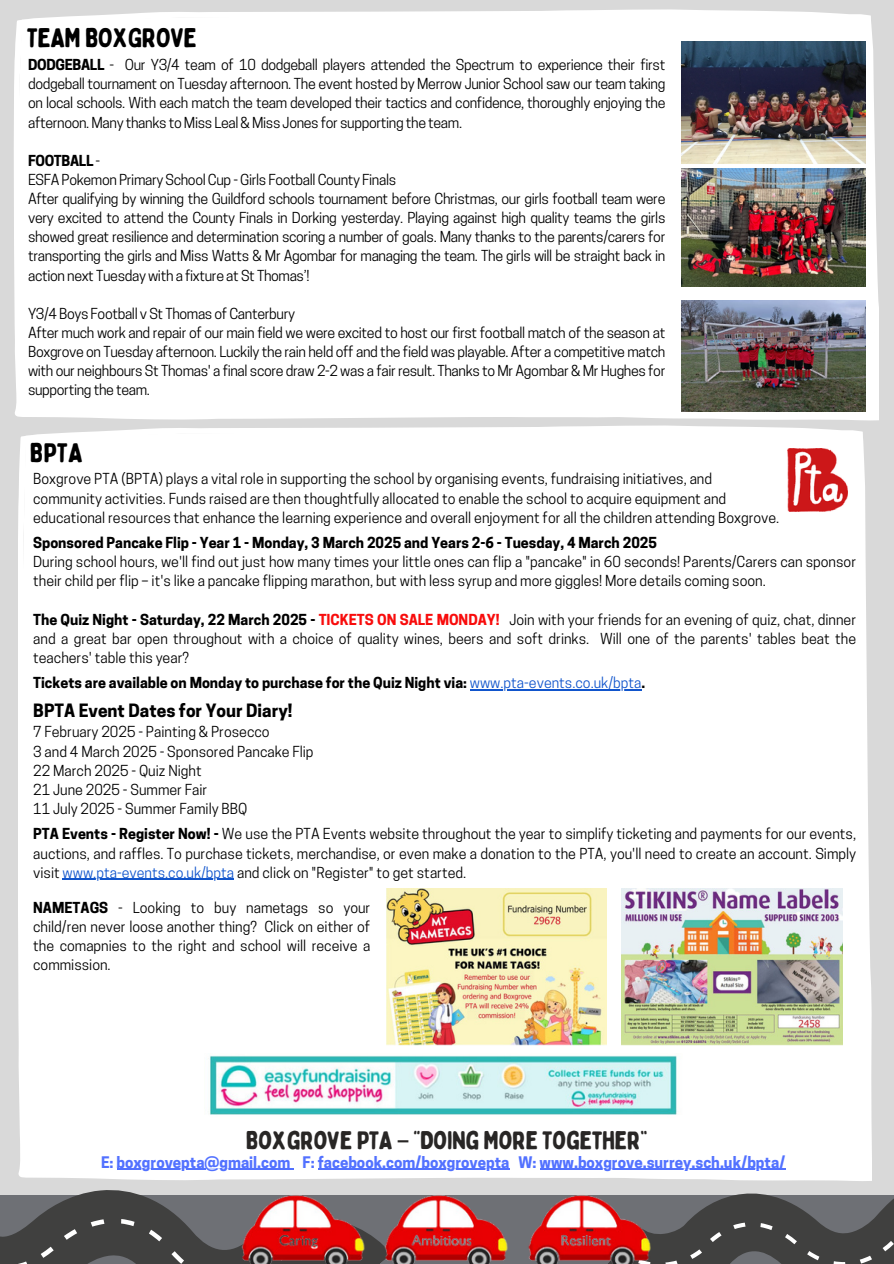
<style>
.page{position:relative;width:894px;height:1264px;background:#fff}
.page>*{position:absolute;margin:0;border:0;box-sizing:border-box;transform-origin:0 0}
.t1{font:27px "Bobby Jones Soft";color:#000}
.t2{font:26.85px "Bobby Jones Soft";letter-spacing:-.025em;color:#000}
.t3{font:25.5px "Bobby Jones Soft";letter-spacing:-.025em;color:#282625}
.t4{font:700 17.25px "Cooper Hewitt";color:#000}
.t5{font:700 15px "Cooper Hewitt";color:#5271ff}
.t6{font:14.25px/19.2px "Cooper Hewitt";color:#000;text-align:justify}
.t7{font:700 14.25px "Cooper Hewitt";color:#000}
.t8{font:14.25px "Cooper Hewitt";letter-spacing:-.025em;color:#000}
.t9{font:700 14.25px "Cooper Hewitt";letter-spacing:-.025em;color:#000}
.s1{font-weight:700}
.s2{font-weight:400}
.s3{font-weight:700;color:#f80c0c}
.s4{font-weight:400;color:#15c}
.s5{color:#15c}
.s6{font-family:"Noto Sans Gurmukhi"}
</style>
<div class="page">
<div style="left:0;top:0;width:893px;height:1263px;background:#d9d9d9"></div>
<svg style="left:0;top:1190px;width:228px;height:73px;background:#585959"></svg>
<svg style="left:665px;top:1002px;width:228px;height:261px"></svg>
<img style="left:228px;top:1195px;width:437px;height:68px">
<div style="left:14px;top:9px;width:864px;height:411px;background:#fff"></div>
<img style="left:681px;top:41px;width:184px;height:123px">
<img style="left:681px;top:168px;width:184px;height:118px">
<div style="left:18px;top:425px;width:853px;height:756px;background:#fff"></div>
<img style="left:205px;top:1053px;width:477px;height:65px">
<hr style="left:469px;top:689px;width:172px;height:1px;background:#15c">
<hr style="left:63px;top:878px;width:171px;height:1px;background:#15c">
<img style="left:786px;top:448px;width:61px;height:63px">
<img style="left:621px;top:888px;width:221px;height:157px">
<img style="left:386px;top:888px;width:220px;height:157px">
<img style="left:681px;top:300px;width:184px;height:112px">
<hr style="left:117px;top:1168px;width:173px;height:1px;background:#5271ff">
<hr style="left:317px;top:1168px;width:192px;height:1px;background:#5271ff">
<hr style="left:539px;top:1168px;width:246px;height:1px;background:#5271ff">
<p class="t2" style="left:27px;top:21px;width:171px">TEAM BOXGROVE</p>
<p class="t6" style="left:28px;top:57px;width:638px"><span class="s1">DODGEBALL</span> - Our Y3/4 team of 10 dodgeball players attended the Spectrum to experience their first dodgeball tournament on Tuesday afternoon. The event hosted by Merrow Junior School saw our team taking on local schools. With each match the team developed their tactics and confidence, thoroughly enjoying the afternoon. Many thanks to Miss Leal &amp; Miss Jones for supporting the team.</p>
<p class="t9" style="left:28px;top:155px;width:74px">FOOTBALL <span class="s2">-</span></p>
<p class="t8" style="left:28px;top:174px;width:369px">ESFA Pokemon Primary School Cup - Girls Football County Finals</p>
<p class="t6" style="left:28px;top:191px;width:638px">After qualifying by winning the Guildford schools tournament before Christmas, our girls football team were very excited to attend the County Finals in Dorking yesterday. Playing against high quality teams the girls showed great resilience and determination scoring a number of goals. Many thanks to the parents/carers for transporting the girls and Miss Watts &amp; Mr Agombar for managing the team. The girls will be straight back in action next Tuesday with a fixture at St Thomas’!</p>
<p class="t8" style="left:28px;top:308px;width:268px">Y3/4 Boys Football v St Thomas of Canterbury</p>
<p class="t6" style="left:28px;top:325px;width:638px">After much work and repair of our main field we were excited to host our first football match of the season at Boxgrove on Tuesday afternoon. Luckily the rain held off and the field was playable. After a competitive match with our neighbours St Thomas' a final score draw 2-2 was a fair result. Thanks to Mr Agombar &amp; Mr Hughes for supporting the team.</p>
<h1 class="t1" style="left:30px;top:436px;width:55px">BPTA</h1>
<p class="t6" style="left:33px;top:471px;width:680px">Boxgrove PTA (BPTA) plays a vital role in supporting the school by organising events, fundraising initiatives, and</p>
<p class="t6" style="left:33px;top:490px;width:694px">community activities. Funds raised are then thoughtfully allocated to enable the school to acquire equipment and</p>
<p class="t6" style="left:33px;top:509px;width:747px">educational resources that enhance the learning experience and overall enjoyment for all the children attending Boxgrove.</p>
<p class="t7" style="left:33px;top:537px;width:625px">Sponsored Pancake Flip - Year 1 - Monday, 3 March 2025 and Years 2-6 - Tuesday, 4 March 2025</p>
<p class="t6" style="left:33px;top:554px;width:824px">During school hours, we'll find out just how many times your little ones can flip a "pancake" in 60 seconds! Parents/Carers can sponsor their child per flip – it's like a pancake flipping marathon, but with less syrup and more giggles! More details coming soon.</p>
<p class="t6" style="left:33px;top:611px;width:824px"><span class="s1">The Quiz Night - Saturday, 22 March 2025 -</span> <span class="s3">TICKETS ON SALE MONDAY!</span> Join with your friends for an evening of quiz, chat, dinner and a great bar open throughout with a choice of quality wines, beers and soft drinks. Will one of the parents' tables beat the teachers' table this year?</p>
<p class="t7" style="left:33px;top:677px;width:613px">Tickets are available on Monday to purchase for the Quiz Night via: <span class="s4">www.pta-events.co.uk/bpta</span>.</p>
<h1 class="t4" style="left:33px;top:704px;width:261px">BPTA Event Dates for Your Diary!</h1>
<p class="t6" style="left:33px;top:724px;width:238px">7 February 2025 - Painting &amp; Prosecco</p>
<p class="t6" style="left:33px;top:743px;width:282px">3 and 4 March 2025 - Sponsored Pancake Flip</p>
<p class="t6" style="left:33px;top:762px;width:170px">22 March 2025 - Quiz Night</p>
<p class="t6" style="left:33px;top:781px;width:175px">21 June 2025 - Summer Fair</p>
<p class="t6" style="left:33px;top:800px;width:216px">11 July 2025 - Summer Family BBQ</p>
<p class="t6" style="left:33px;top:826px;width:824px"><span class="s1">PTA Events - Register Now! -</span> We use the PTA Events website throughout the year to simplify ticketing and payments for our events, auctions, and raffles. To purchase tickets, merchandise, or even make a donation to the PTA, you'll need to create an account. Simply visit <span class="s5">www.pta-events.co.uk/bpta</span> and click on "Register" to get started.</p>
<p class="t6" style="left:33px;top:899px;width:338px"><span class="s1">NAMETAGS</span> - Looking to buy nametags so your child/ren never loose another thing? Click on either of the comapnies to the right and school will receive a commission.</p>
<p class="t3" style="left:246px;top:1123px;width:403px">BOXGROVE PTA <span class="s6">–</span> “DOING MORE TOGETHER”</p>
<p class="t5" style="left:101px;top:1156px;width:685px">E: boxgrovepta@gmail.com F: facebook.com/boxgrovepta W: www.boxgrove.surrey.sch.uk/bpta/</p>
</div>
